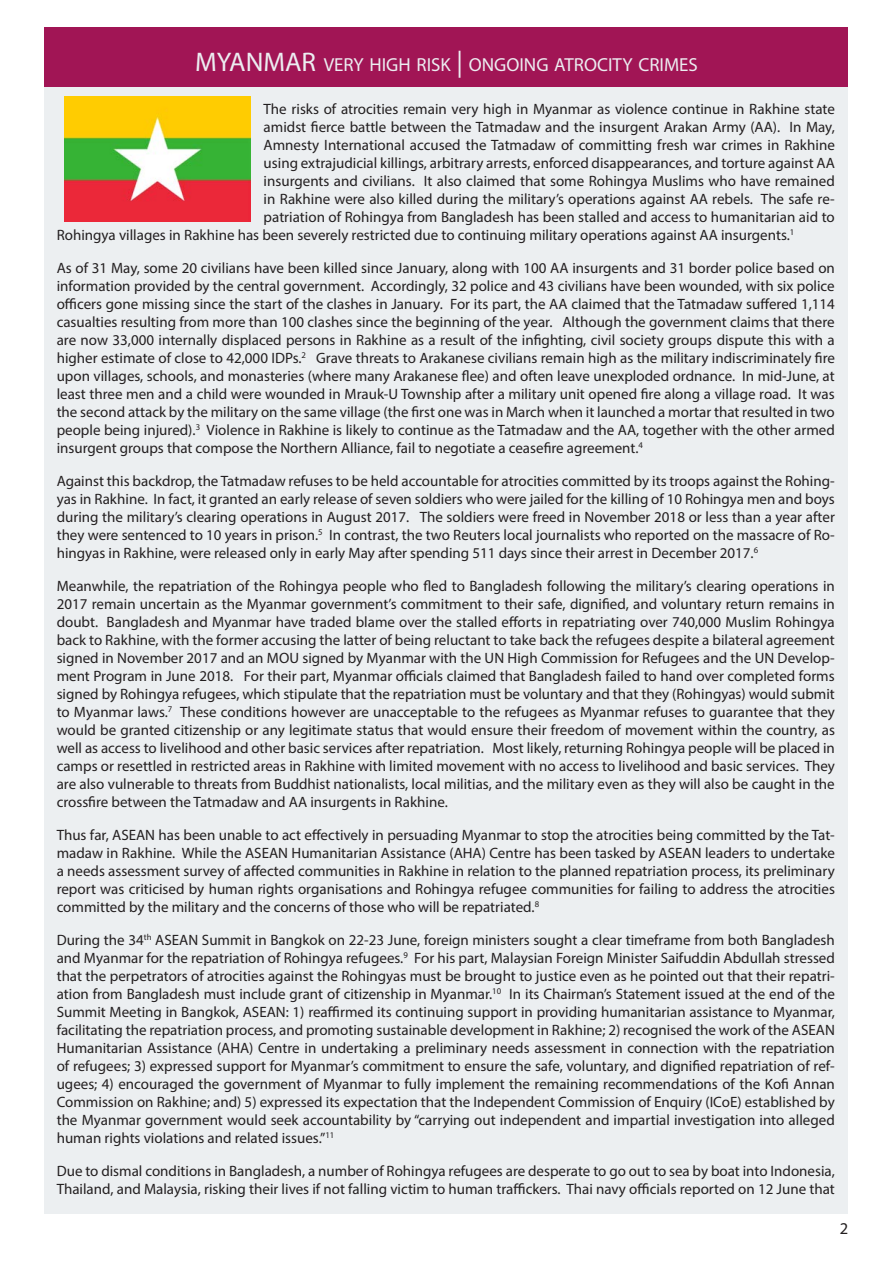
<style>
.page{position:relative;width:893px;height:1263px;background:#fff}
.page>*{position:absolute;margin:0;border:0;box-sizing:border-box;transform-origin:0 0}
.Chapters{font:27px "Myriad Pro";color:#ecedf1}
.Chapters-2{font:18.9px "Myriad Pro";color:#ecedf1}
.Bold_ish{font:16.5px "Myriad Pro";color:#231f20}
.t1{font:15px/18px "Myriad Pro";color:#231f20;text-align:justify}
.s1{font-size:27px}
</style>
<div class="page">
<div style="left:45px;top:87px;width:803px;height:1127px;background:#eceff1"></div>
<div style="left:45px;top:28px;width:803px;height:59px;background:#a11555"></div>
<img style="left:64px;top:97px;width:187px;height:124px">
<p class="Chapters" style="left:195px;top:45px;width:19px">MYANMA</p>
<p class="Chapters-2" style="left:302px;top:53px;width:398px"><span class="s1">R</span> VERY HIGH RISK <span class="s1">|</span> ONGOING ATROCITY CRIMES</p>
<p class="Chapters" style="left:319px;top:45px;width:19px">MYANMA</p>
<p class="Chapters-2" style="left:425px;top:53px;width:151px"><span class="s1">R</span> VERY HIGH RISK</p>
<p class="t1" style="left:264px;top:100px;width:573px">The risks of atrocities remain very high in Myanmar as violence continue in Rakhine state</p>
<p class="t1" style="left:264px;top:118px;width:573px">amidst fierce battle between the Tatmadaw and the insurgent Arakan Army (AA). In May,</p>
<p class="t1" style="left:264px;top:136px;width:573px">Amnesty International accused the Tatmadaw of committing fresh war crimes in Rakhine</p>
<p class="t1" style="left:264px;top:154px;width:573px">using extrajudicial killings, arbitrary arrests, enforced disappearances, and torture against AA</p>
<p class="t1" style="left:264px;top:172px;width:573px">insurgents and civilians. It also claimed that some Rohingya Muslims who have remained</p>
<p class="t1" style="left:264px;top:190px;width:573px">in Rakhine were also killed during the military’s operations against AA rebels. The safe re-</p>
<p class="t1" style="left:264px;top:208px;width:573px">patriation of Rohingya from Bangladesh has been stalled and access to humanitarian aid to</p>
<p class="t1" style="left:57px;top:226px;width:739px">Rohingya villages in Rakhine has been severely restricted due to continuing military operations against AA insurgents.<sup>1</sup></p>
<p class="t1" style="left:57px;top:259px;width:780px">As of 31 May, some 20 civilians have been killed since January, along with 100 AA insurgents and 31 border police based on information provided by the central government. Accordingly, 32 police and 43 civilians have been wounded, with six police officers gone missing since the start of the clashes in January. For its part, the AA claimed that the Tatmadaw suffered 1,114 casualties resulting from more than 100 clashes since the beginning of the year. Although the government claims that there are now 33,000 internally displaced persons in Rakhine as a result of the infighting, civil society groups dispute this with a higher estimate of close to 42,000 IDPs.<sup>2</sup> Grave threats to Arakanese civilians remain high as the military indiscriminately fire upon villages, schools, and monasteries (where many Arakanese flee) and often leave unexploded ordnance. In mid-June, at least three men and a child were wounded in Mrauk-U Township after a military unit opened fire along a village road. It was the second attack by the military on the same village (the first one was in March when it launched a mortar that resulted in two people being injured).<sup>3</sup> Violence in Rakhine is likely to continue as the Tatmadaw and the AA, together with the other armed insurgent groups that compose the Northern Alliance, fail to negotiate a ceasefire agreement.<sup>4</sup></p>
<p class="t1" style="left:57px;top:472px;width:780px">Against this backdrop, the Tatmadaw refuses to be held accountable for atrocities committed by its troops against the Rohing&shy;yas in Rakhine. In fact, it granted an early release of seven soldiers who were jailed for the killing of 10 Rohingya men and boys during the military’s clearing operations in August 2017. The soldiers were freed in November 2018 or less than a year after they were sentenced to 10 years in prison.<sup>5</sup> In contrast, the two Reuters local journalists who reported on the massacre of Ro&shy;hingyas in Rakhine, were released only in early May after spending 511 days since their arrest in December 2017.<sup>6</sup></p>
<p class="t1" style="left:57px;top:577px;width:780px">Meanwhile, the repatriation of the Rohingya people who fled to Bangladesh following the military’s clearing operations in 2017 remain uncertain as the Myanmar government’s commitment to their safe, dignified, and voluntary return remains in doubt. Bangladesh and Myanmar have traded blame over the stalled efforts in repatriating over 740,000 Muslim Rohingya back to Rakhine, with the former accusing the latter of being reluctant to take back the refugees despite a bilateral agreement signed in November 2017 and an MOU signed by Myanmar with the UN High Commission for Refugees and the UN Develop&shy;ment Program in June 2018. For their part, Myanmar officials claimed that Bangladesh failed to hand over completed forms signed by Rohingya refugees, which stipulate that the repatriation must be voluntary and that they (Rohingyas) would submit to Myanmar laws.<sup>7</sup> These conditions however are unacceptable to the refugees as Myanmar refuses to guarantee that they would be granted citizenship or any legitimate status that would ensure their freedom of movement within the country, as well as access to livelihood and other basic services after repatriation. Most likely, returning Rohingya people will be placed in camps or resettled in restricted areas in Rakhine with limited movement with no access to livelihood and basic services. They are also vulnerable to threats from Buddhist nationalists, local militias, and the military even as they will also be caught in the crossfire between the Tatmadaw and AA insurgents in Rakhine.</p>
<p class="t1" style="left:57px;top:826px;width:780px">Thus far, ASEAN has been unable to act effectively in persuading Myanmar to stop the atrocities being committed by the Tat&shy;madaw in Rakhine. While the ASEAN Humanitarian Assistance (AHA) Centre has been tasked by ASEAN leaders to undertake a needs assessment survey of affected communities in Rakhine in relation to the planned repatriation process, its preliminary report was criticised by human rights organisations and Rohingya refugee communities for failing to address the atrocities committed by the military and the concerns of those who will be repatriated.<sup>8</sup></p>
<p class="t1" style="left:57px;top:931px;width:780px">During the 34<sup>th</sup> ASEAN Summit in Bangkok on 22-23 June, foreign ministers sought a clear timeframe from both Bangladesh and Myanmar for the repatriation of Rohingya refugees.<sup>9</sup> For his part, Malaysian Foreign Minister Saifuddin Abdullah stressed that the perpetrators of atrocities against the Rohingyas must be brought to justice even as he pointed out that their repatri&shy;ation from Bangladesh must include grant of citizenship in Myanmar.<sup>10</sup> In its Chairman’s Statement issued at the end of the Summit Meeting in Bangkok, ASEAN: 1) reaffirmed its continuing support in providing humanitarian assistance to Myanmar, facilitating the repatriation process, and promoting sustainable development in Rakhine; 2) recognised the work of the ASEAN Humanitarian Assistance (AHA) Centre in undertaking a preliminary needs assessment in connection with the repatriation of refugees; 3) expressed support for Myanmar’s commitment to ensure the safe, voluntary, and dignified repatriation of ref&shy;ugees; 4) encouraged the government of Myanmar to fully implement the remaining recommendations of the Kofi Annan Commission on Rakhine; and) 5) expressed its expectation that the Independent Commission of Enquiry (ICoE) established by the Myanmar government would seek accountability by “carrying out independent and impartial investigation into alleged human rights violations and related issues.”<sup>11</sup></p>
<p class="t1" style="left:57px;top:1162px;width:780px">Due to dismal conditions in Bangladesh, a number of Rohingya refugees are desperate to go out to sea by boat into Indonesia,<br>Thailand, and Malaysia, risking their lives if not falling victim to human traffickers. Thai navy officials reported on 12 June that</p>
<p class="Bold_ish" style="left:840px;top:1218px;width:10px">2</p>
</div>
